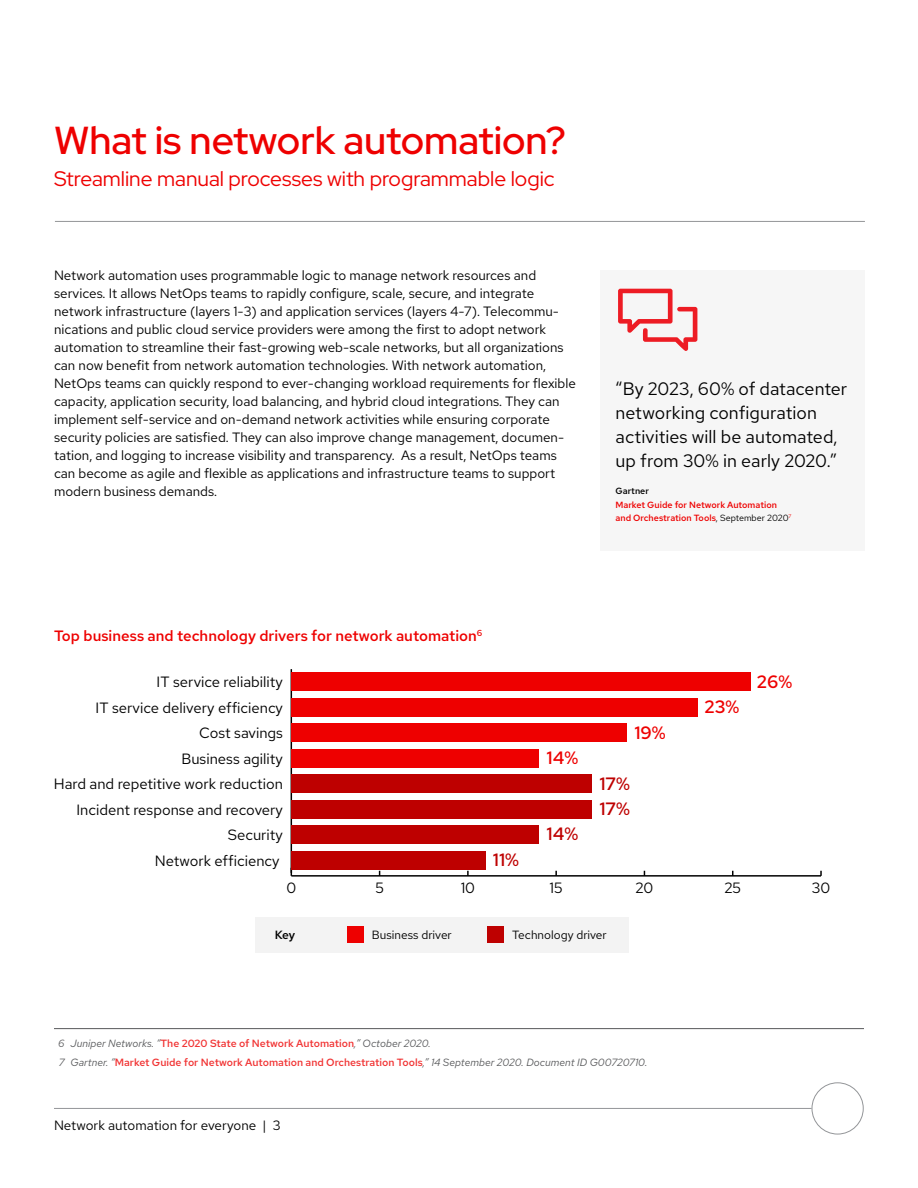
<style>
.page{position:relative;width:918px;height:1188px;background:#fff}
.page>*{position:absolute;margin:0;border:0;box-sizing:border-box;transform-origin:0 0}
.t1{font:500 39px "Red Hat Display";color:#e00}
.t2{font:21px "Red Hat Display";color:#e00}
.t3{font:18px/24px "Red Hat Text";color:#000}
.t4{font:500 17.85px "Red Hat Text";color:#e00}
.t5{font:500 17.85px/25.3px "Red Hat Text";color:#be0000}
.t6{font:500 15px "Red Hat Text";color:#e00}
.t7{font:14.85px "Red Hat Text";color:#000}
.t8{font:13.5px/18px "Red Hat Text";color:#000}
.t9{font:11.85px "Red Hat Text";color:#000}
.t10{font:500 11.85px "Red Hat Text";color:#000}
.t11{font:500 10.5px/19.5px "Red Hat Text";color:#f13333}
.t12{font:500 9px/13.5px "Red Hat Text";color:#e00}
.t13{font:500 9px "Red Hat Text";color:#000}
.s1{font-weight:400;color:#000}
.s2{font-weight:400;font-style:italic;color:#58595b}
</style>
<div class="page">
<hr style="left:54px;top:1108px;width:758px;height:1px;background:#939598">
<div style="left:812px;top:1082px;width:52px;height:52px;border:1px solid #939598;border-radius:50%"></div>
<hr style="left:55px;top:221px;width:810px;height:1px;background:#939598">
<div style="left:600px;top:270px;width:265px;height:281px;background:#f6f6f6"></div>
<svg style="left:618px;top:289px;width:79px;height:62px"></svg>
<hr style="left:54px;top:1028px;width:810px;height:1px;background:#58595b">
<hr style="left:291px;top:875px;width:530px;height:2px;background:#000">
<hr style="left:291px;top:669px;width:1px;height:207px;background:#000">
<div style="left:291px;top:673px;width:459px;height:18px;background:#e00"></div>
<div style="left:291px;top:698px;width:406px;height:19px;background:#e00"></div>
<div style="left:291px;top:724px;width:336px;height:18px;background:#e00"></div>
<div style="left:291px;top:749px;width:248px;height:18px;background:#e00"></div>
<div style="left:291px;top:775px;width:300px;height:18px;background:#be0000"></div>
<div style="left:291px;top:800px;width:300px;height:18px;background:#be0000"></div>
<div style="left:291px;top:825px;width:248px;height:19px;background:#be0000"></div>
<div style="left:291px;top:851px;width:195px;height:18px;background:#be0000"></div>
<div style="left:256px;top:917px;width:373px;height:35px;background:#f3f3f3"></div>
<div style="left:348px;top:927px;width:16px;height:16px;background:#e00"></div>
<div style="left:488px;top:927px;width:16px;height:16px;background:#be0000"></div>
<h1 class="t1" style="left:54px;top:115px;width:513px">What is network automation?</h1>
<h2 class="t2" style="left:54px;top:165px;width:502px">Streamline manual processes with programmable logic</h2>
<p class="t8" style="left:54px;top:266px;width:524px">Network automation uses programmable logic to manage network resources and services. It allows NetOps teams to rapidly configure, scale, secure, and integrate network infrastructure (layers 1-3) and application services (layers 4-7). Telecommu&shy;nications and public cloud service providers were among the first to adopt network automation to streamline their fast-growing web-scale networks, but all organizations can now benefit from network automation technologies. With network automation, NetOps teams can quickly respond to ever-changing workload requirements for flexible capacity, application security, load balancing, and hybrid cloud integrations. They can implement self-service and on-demand network activities while ensuring corporate security policies are satisfied. They can also improve change management, documen&shy;tation, and logging to increase visibility and transparency. As a result, NetOps teams can become as agile and flexible as applications and infrastructure teams to support modern business demands.</p>
<h3 class="t3" style="left:616px;top:377px;width:233px">“By 2023, 60% of datacenter networking configuration activities will be automated, up from 30% in early 2020.”</h3>
<p class="t13" style="left:616px;top:485px;width:35px">Gartner</p>
<p class="t12" style="left:616px;top:498px;width:177px">Market Guide for Network Automation and Orchestration Tools<span class="s1">, September 2020</span><sup>7</sup></p>
<p class="t6" style="left:54px;top:626px;width:430px">Top business and technology drivers for network automation<sup>6</sup></p>
<p class="t7" style="left:157px;top:673px;width:128px">IT service reliability</p>
<h3 class="t4" style="left:757px;top:670px;width:37px">26%</h3>
<h3 class="t4" style="left:705px;top:695px;width:36px">23%</h3>
<h3 class="t4" style="left:634px;top:721px;width:33px">19%</h3>
<h3 class="t4" style="left:547px;top:746px;width:33px">14%</h3>
<h3 class="t5" style="left:600px;top:770px;width:32px">17%<br>17%</h3>
<h3 class="t5" style="left:547px;top:821px;width:33px">14%</h3>
<h3 class="t5" style="left:493px;top:847px;width:28px">11%</h3>
<p class="t7" style="left:96px;top:698px;width:189px">IT service delivery efficiency</p>
<p class="t7" style="left:199px;top:724px;width:85px">Cost savings</p>
<p class="t7" style="left:182px;top:749px;width:103px">Business agility</p>
<p class="t7" style="left:54px;top:774px;width:231px">Hard and repetitive work reduction</p>
<p class="t7" style="left:77px;top:800px;width:208px">Incident response and recovery</p>
<p class="t7" style="left:228px;top:825px;width:57px">Security</p>
<p class="t7" style="left:155px;top:851px;width:126px">Network efficiency</p>
<p class="t7" style="left:286px;top:878px;width:11px">0</p>
<p class="t7" style="left:375px;top:878px;width:10px">5</p>
<p class="t7" style="left:461px;top:878px;width:16px">10</p>
<p class="t7" style="left:550px;top:878px;width:15px">15</p>
<p class="t7" style="left:635px;top:878px;width:20px">20</p>
<p class="t7" style="left:724px;top:878px;width:18px">25</p>
<p class="t7" style="left:812px;top:878px;width:20px">30</p>
<p class="t10" style="left:275px;top:927px;width:22px">Key</p>
<p class="t9" style="left:372px;top:927px;width:81px">Business driver</p>
<p class="t9" style="left:512px;top:927px;width:96px">Technology driver</p>
<p class="t11" style="left:58px;top:1033px;width:591px"><span class="s2">6 Juniper Networks. “</span>The 2020 State of Network Automation<span class="s2">,” October 2020.<br>7 Gartner. “</span>Market Guide for Network Automation and Orchestration Tools<span class="s2">,” 14 September 2020. Document ID G00720710.</span></p>
<p class="t8" style="left:54px;top:1116px;width:228px">Network automation for everyone | 3</p>
</div>
